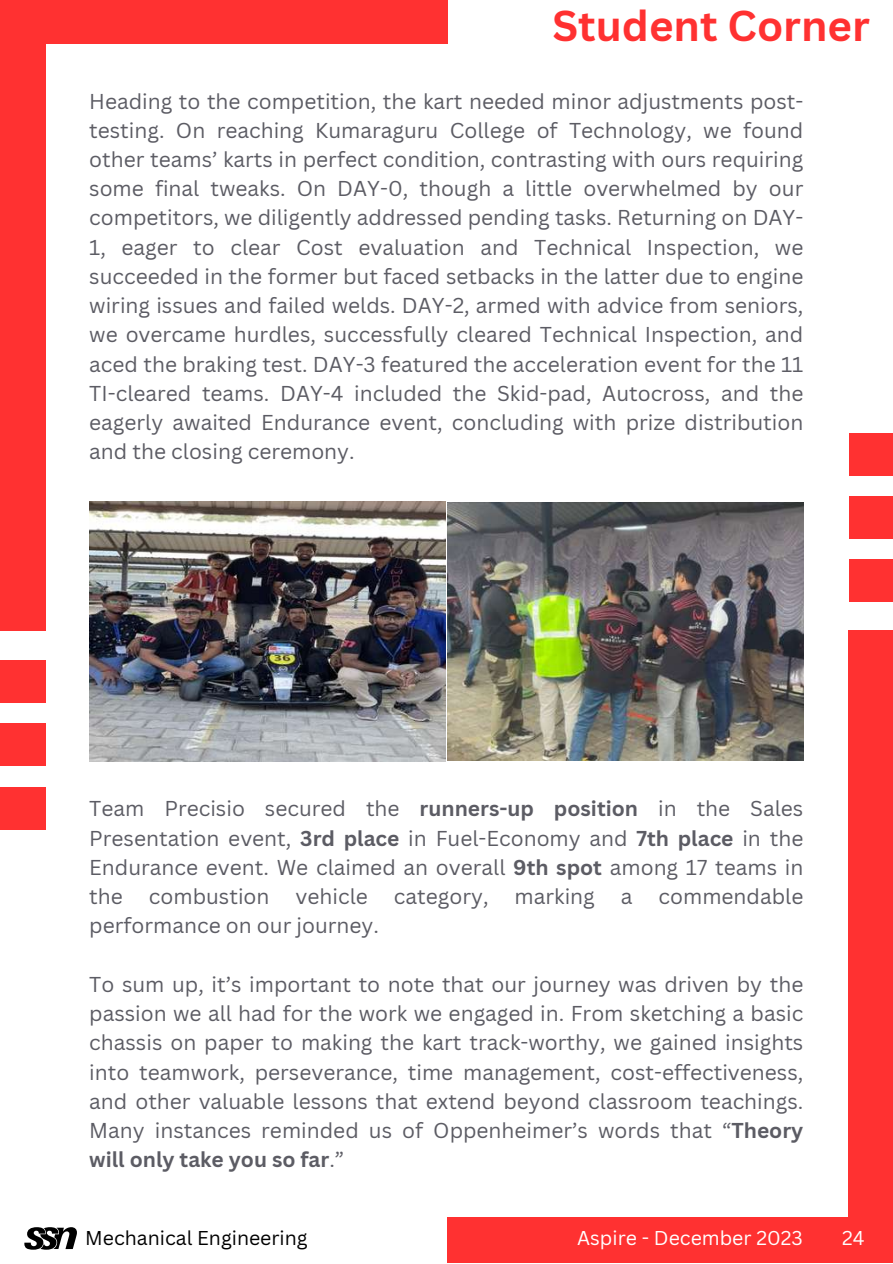
<style>
.page{position:relative;width:893px;height:1264px;background:#fff}
.page>*{position:absolute;margin:0;border:0;box-sizing:border-box;transform-origin:0 0}
.t1{font:700 42px "Canva Sans";color:#ff3131}
.t2{font:21px/29.2px "Canva Sans";color:#5c5c64;text-align:justify}
.t3{font:19.5px "Canva Sans";color:#000}
.t4{font:19.5px "Canva Sans";color:#fff}
.s1{font-weight:700}
</style>
<div class="page">
<div style="left:0;top:0;width:45px;height:630px;background:#ff3131"></div>
<div style="left:0;top:0;width:447px;height:43px;background:#ff3131"></div>
<div style="left:848px;top:630px;width:44px;height:632px;background:#ff3131"></div>
<div style="left:447px;top:1216px;width:445px;height:46px;background:#ff3131"></div>
<div style="left:0;top:660px;width:45px;height:43px;background:#ff3131"></div>
<div style="left:0;top:723px;width:45px;height:43px;background:#ff3131"></div>
<div style="left:0;top:786px;width:45px;height:43px;background:#ff3131"></div>
<div style="left:849px;top:432px;width:43px;height:43px;background:#ff3131"></div>
<div style="left:849px;top:496px;width:43px;height:43px;background:#ff3131"></div>
<div style="left:849px;top:559px;width:43px;height:43px;background:#ff3131"></div>
<img style="left:89px;top:501px;width:714px;height:260px">
<svg style="left:24px;top:1227px;width:53px;height:22px"></svg>
<h1 class="t1" style="left:552px;top:-4px;width:319px">Student Corner</h1>
<p class="t2" style="left:89px;top:86px;width:715px">Heading to the competition, the kart needed minor adjustments post&shy;testing. On reaching Kumaraguru College of Technology, we found other teams’ karts in perfect condition, contrasting with ours requiring some final tweaks. On DAY-0, though a little overwhelmed by our competitors, we diligently addressed pending tasks. Returning on DAY-1, eager to clear Cost evaluation and Technical Inspection, we succeeded in the former but faced setbacks in the latter due to engine wiring issues and failed welds. DAY-2, armed with advice from seniors, we overcame hurdles, successfully cleared Technical Inspection, and aced the braking test. DAY-3 featured the acceleration event for the 11<br>TI-cleared teams. DAY-4 included the Skid-pad, Autocross, and the eagerly awaited Endurance event, concluding with prize distribution and the closing ceremony.</p>
<p class="t2" style="left:89px;top:793px;width:715px">Team Precisio secured the <span class="s1">runners-up position</span> in the Sales Presentation event, <span class="s1">3rd place</span> in Fuel-Economy and <span class="s1">7th place</span> in the Endurance event. We claimed an overall <span class="s1">9th spot</span> among 17 teams in the combustion vehicle category, marking a commendable performance on our journey.</p>
<p class="t2" style="left:89px;top:969px;width:715px">To sum up, it’s important to note that our journey was driven by the passion we all had for the work we engaged in. From sketching a basic chassis on paper to making the kart track-worthy, we gained insights into teamwork, perseverance, time management, cost-effectiveness, and other valuable lessons that extend beyond classroom teachings.<br>Many instances reminded us of Oppenheimer’s words that “<span class="s1">Theory will only take you so far</span>.”</p>
<p class="t3" style="left:85px;top:1224px;width:224px">Mechanical Engineering</p>
<p class="t4" style="left:577px;top:1224px;width:227px">Aspire - December 2023</p>
<p class="t4" style="left:842px;top:1224px;width:24px">24</p>
</div>
